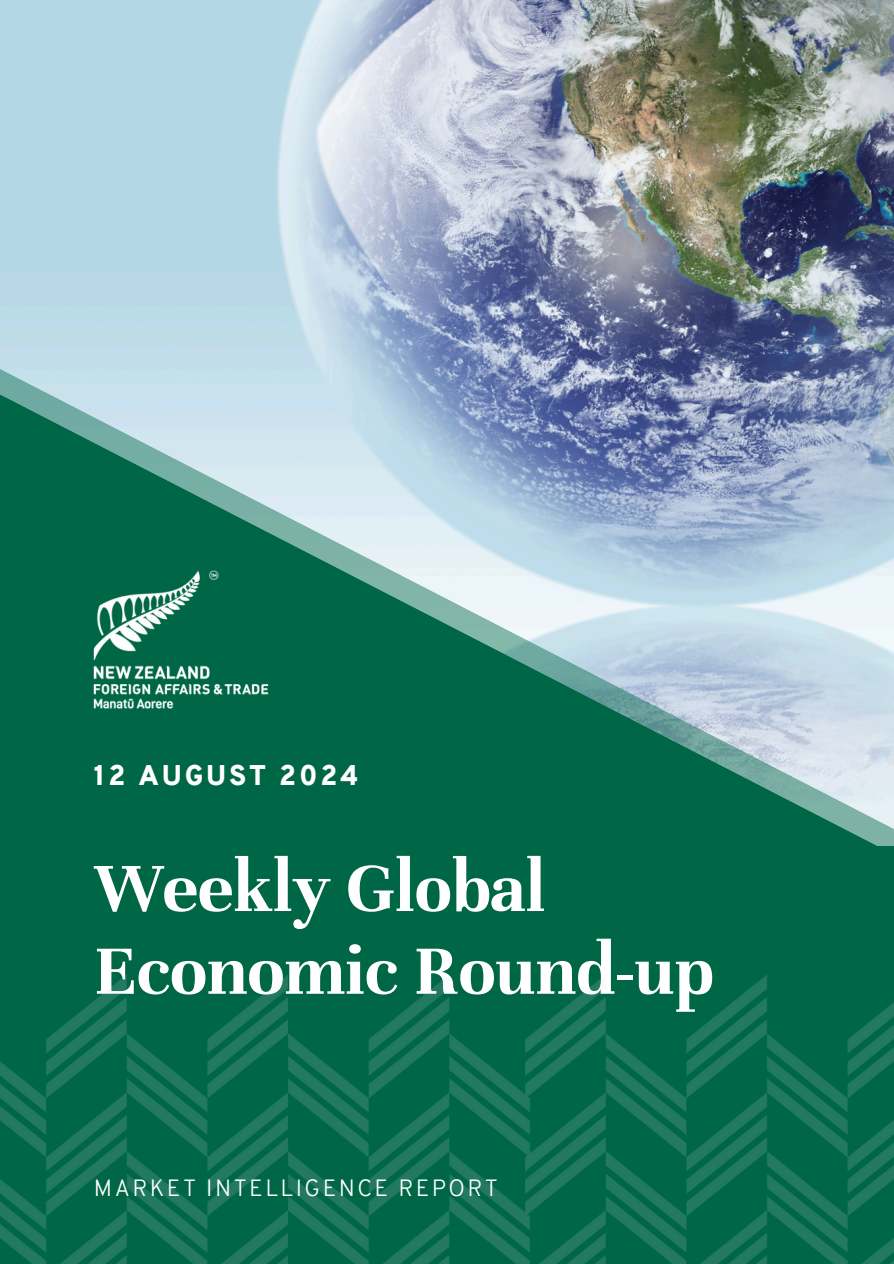
<style>
.page{position:relative;width:894px;height:1264px;background:#fff}
.page>*{position:absolute;margin:0;border:0;box-sizing:border-box;transform-origin:0 0}
.t1{font:700 75.45px/82.7px "Unna";color:#fff}
.t2{font:900 27.75px "Overpass";letter-spacing:.105em;color:#fff}
.t3{font:300 22.95px "Overpass";letter-spacing:.105em;color:#fff}
</style>
<div class="page">
<img style="left:0;top:0;width:893px;height:345px">
<svg style="left:0;top:345px;width:893px;height:39px"></svg>
<svg style="left:0;top:384px;width:893px;height:578px;fill:#006746"></svg>
<img style="left:89px;top:552px;width:197px;height:176px">
<img style="left:0;top:962px;width:893px;height:301px">
<h4 class="t2" style="left:94px;top:764px;width:266px">12 AUGUST 2024</h4>
<h1 class="t1" style="left:94px;top:846px;width:621px">Weekly Global<br>Economic Round-up</h1>
<h2 class="t3" style="left:94px;top:1178px;width:405px">MARKET INTELLIGENCE REPORT</h2>
</div>
